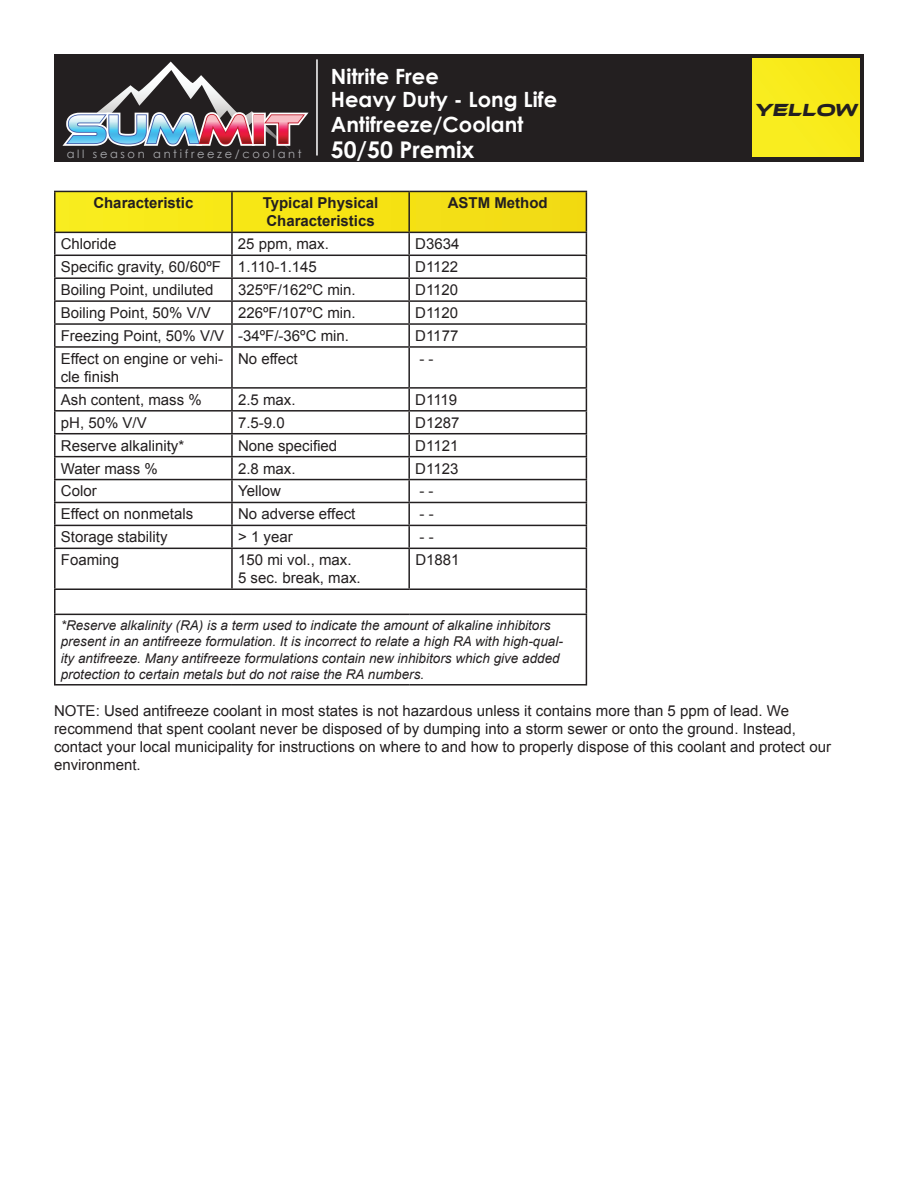
<style>
.page{position:relative;width:918px;height:1188px;background:#fff}
.page>*{position:absolute;margin:0;border:0;box-sizing:border-box;transform-origin:0 0}
.t1{font:700 23.1px "Century Gothic";color:#fff}
.t2{font:700 21px/22.5px "Century Gothic";color:#fff}
.t3{font:italic 18px "Ethnocentric Rg";color:#231f20}
.t4{font:15px/18px "Arial";color:#231f20}
.t5{font:700 15px/18px "Arial";color:#231f20}
.t6{font:italic 13.5px/16.2px "Arial";color:#231f20}
.t7{font:11.4px "Century Gothic";letter-spacing:.23em;color:#acadb1}
</style>
<div class="page">
<hr style="left:54px;top:191px;width:178px;height:1px;background:#231f20">
<hr style="left:54px;top:192px;width:2px;height:40px;background:#231f20">
<hr style="left:54px;top:232px;width:178px;height:1px;background:#231f20">
<hr style="left:54px;top:233px;width:2px;height:22px;background:#231f20">
<hr style="left:54px;top:255px;width:178px;height:1px;background:#231f20">
<hr style="left:54px;top:256px;width:2px;height:21px;background:#231f20">
<hr style="left:54px;top:277px;width:178px;height:2px;background:#231f20">
<hr style="left:54px;top:279px;width:2px;height:21px;background:#231f20">
<hr style="left:54px;top:300px;width:178px;height:2px;background:#231f20">
<hr style="left:54px;top:302px;width:2px;height:21px;background:#231f20">
<hr style="left:54px;top:323px;width:178px;height:2px;background:#231f20">
<hr style="left:54px;top:325px;width:2px;height:21px;background:#231f20">
<svg style="left:55px;top:191px;width:532px;height:155px"></svg>
<hr style="left:54px;top:346px;width:178px;height:2px;background:#231f20">
<hr style="left:54px;top:348px;width:2px;height:39px;background:#231f20">
<hr style="left:232px;top:346px;width:177px;height:2px;background:#231f20">
<hr style="left:231px;top:348px;width:2px;height:39px;background:#231f20">
<hr style="left:409px;top:346px;width:178px;height:2px;background:#231f20">
<hr style="left:408px;top:348px;width:2px;height:39px;background:#231f20">
<hr style="left:586px;top:348px;width:1px;height:39px;background:#231f20">
<hr style="left:54px;top:387px;width:178px;height:2px;background:#231f20">
<hr style="left:54px;top:389px;width:2px;height:21px;background:#231f20">
<hr style="left:232px;top:387px;width:177px;height:2px;background:#231f20">
<hr style="left:231px;top:389px;width:2px;height:21px;background:#231f20">
<hr style="left:409px;top:387px;width:178px;height:2px;background:#231f20">
<hr style="left:408px;top:389px;width:2px;height:21px;background:#231f20">
<hr style="left:54px;top:410px;width:178px;height:2px;background:#231f20">
<hr style="left:54px;top:412px;width:2px;height:21px;background:#231f20">
<hr style="left:232px;top:410px;width:177px;height:2px;background:#231f20">
<hr style="left:231px;top:412px;width:2px;height:21px;background:#231f20">
<hr style="left:409px;top:410px;width:178px;height:2px;background:#231f20">
<hr style="left:408px;top:412px;width:2px;height:21px;background:#231f20">
<hr style="left:54px;top:433px;width:178px;height:1px;background:#231f20">
<hr style="left:54px;top:434px;width:2px;height:22px;background:#231f20">
<hr style="left:232px;top:433px;width:177px;height:1px;background:#231f20">
<hr style="left:231px;top:434px;width:2px;height:22px;background:#231f20">
<hr style="left:409px;top:433px;width:178px;height:1px;background:#231f20">
<hr style="left:408px;top:434px;width:2px;height:22px;background:#231f20">
<hr style="left:54px;top:456px;width:178px;height:1px;background:#231f20">
<hr style="left:54px;top:457px;width:2px;height:22px;background:#231f20">
<hr style="left:232px;top:456px;width:177px;height:1px;background:#231f20">
<hr style="left:231px;top:457px;width:2px;height:22px;background:#231f20">
<hr style="left:409px;top:456px;width:178px;height:1px;background:#231f20">
<hr style="left:408px;top:457px;width:2px;height:22px;background:#231f20">
<hr style="left:54px;top:479px;width:178px;height:1px;background:#231f20">
<hr style="left:54px;top:480px;width:2px;height:22px;background:#231f20">
<hr style="left:232px;top:479px;width:177px;height:1px;background:#231f20">
<hr style="left:231px;top:480px;width:2px;height:22px;background:#231f20">
<hr style="left:409px;top:479px;width:178px;height:1px;background:#231f20">
<hr style="left:408px;top:480px;width:2px;height:22px;background:#231f20">
<hr style="left:54px;top:502px;width:178px;height:1px;background:#231f20">
<hr style="left:54px;top:503px;width:2px;height:22px;background:#231f20">
<hr style="left:232px;top:502px;width:177px;height:1px;background:#231f20">
<hr style="left:231px;top:503px;width:2px;height:22px;background:#231f20">
<hr style="left:409px;top:502px;width:178px;height:1px;background:#231f20">
<hr style="left:408px;top:503px;width:2px;height:22px;background:#231f20">
<hr style="left:54px;top:525px;width:178px;height:1px;background:#231f20">
<hr style="left:54px;top:526px;width:2px;height:22px;background:#231f20">
<hr style="left:232px;top:525px;width:177px;height:1px;background:#231f20">
<hr style="left:231px;top:526px;width:2px;height:22px;background:#231f20">
<hr style="left:409px;top:525px;width:178px;height:1px;background:#231f20">
<hr style="left:408px;top:526px;width:2px;height:22px;background:#231f20">
<svg style="left:586px;top:389px;width:1px;height:159px"></svg>
<hr style="left:54px;top:548px;width:178px;height:1px;background:#231f20">
<hr style="left:54px;top:549px;width:2px;height:39px;background:#231f20">
<hr style="left:232px;top:548px;width:177px;height:1px;background:#231f20">
<hr style="left:231px;top:549px;width:2px;height:39px;background:#231f20">
<hr style="left:409px;top:548px;width:178px;height:1px;background:#231f20">
<hr style="left:408px;top:549px;width:2px;height:39px;background:#231f20">
<hr style="left:586px;top:549px;width:1px;height:39px;background:#231f20">
<hr style="left:54px;top:588px;width:178px;height:2px;background:#231f20">
<hr style="left:54px;top:590px;width:2px;height:24px;background:#231f20">
<hr style="left:232px;top:588px;width:177px;height:2px;background:#231f20">
<hr style="left:409px;top:588px;width:178px;height:2px;background:#231f20">
<svg style="left:586px;top:590px;width:1px;height:24px"></svg>
<hr style="left:54px;top:614px;width:178px;height:1px;background:#231f20">
<hr style="left:54px;top:615px;width:2px;height:69px;background:#231f20">
<hr style="left:232px;top:614px;width:177px;height:1px;background:#231f20">
<hr style="left:409px;top:614px;width:178px;height:1px;background:#231f20">
<hr style="left:586px;top:615px;width:1px;height:69px;background:#231f20">
<hr style="left:54px;top:684px;width:178px;height:2px;background:#231f20">
<hr style="left:232px;top:684px;width:177px;height:2px;background:#231f20">
<hr style="left:409px;top:684px;width:178px;height:2px;background:#231f20">
<div style="left:54px;top:54px;width:810px;height:107px;background:#231f20"></div>
<svg style="left:62px;top:62px;width:247px;height:88px"></svg>
<hr style="left:316px;top:59px;width:2px;height:97px;background:#fff">
<div style="left:753px;top:59px;width:107px;height:98px;background:#f9ec1c"></div>
<h2 class="t2" style="left:331px;top:65px;width:228px">Nitrite Free<br>Heavy Duty - Long Life</h2>
<h2 class="t2" style="left:331px;top:113px;width:194px">Antifreeze/Coolant</h2>
<h1 class="t1" style="left:67px;top:135px;width:409px"><sup>SUMMIT</sup> 50/50 Premix</h1>
<p class="t7" style="left:67px;top:147px;width:236px">all season antifreeze/coolant</p>
<p class="t3" style="left:754px;top:99px;width:104px">YELLOW</p>
<p class="t5" style="left:93px;top:195px;width:102px">Characteristic</p>
<p class="t5" style="left:263px;top:195px;width:117px">Typical Physical<br>Characteristics</p>
<p class="t5" style="left:448px;top:195px;width:101px">ASTM Method</p>
<p class="t4" style="left:61px;top:235px;width:57px">Chloride</p>
<p class="t4" style="left:238px;top:235px;width:92px">25 ppm, max.</p>
<p class="t4" style="left:415px;top:235px;width:46px">D3634</p>
<p class="t4" style="left:61px;top:258px;width:258px">Specific gravity, 60/60ºF 1.110-1.145</p>
<p class="t4" style="left:415px;top:258px;width:45px">D1122</p>
<p class="t4" style="left:61px;top:281px;width:154px">Boiling Point, undiluted</p>
<p class="t4" style="left:238px;top:281px;width:119px">325ºF/162ºC min.</p>
<p class="t4" style="left:415px;top:281px;width:45px">D1120</p>
<p class="t4" style="left:61px;top:304px;width:152px">Boiling Point, 50% V/V</p>
<p class="t4" style="left:238px;top:304px;width:119px">226ºF/107ºC min.</p>
<p class="t4" style="left:415px;top:304px;width:45px">D1120</p>
<p class="t4" style="left:61px;top:327px;width:290px">Freezing Point, 50% V/V -34ºF/-36ºC min.</p>
<p class="t4" style="left:415px;top:327px;width:45px">D1177</p>
<p class="t4" style="left:61px;top:350px;width:164px">Effect on engine or vehi&shy;cle finish</p>
<p class="t4" style="left:238px;top:350px;width:61px">No effect</p>
<p class="t4" style="left:419px;top:350px;width:16px">- -</p>
<p class="t4" style="left:61px;top:391px;width:142px">Ash content, mass %</p>
<p class="t4" style="left:238px;top:391px;width:59px">2.5 max.</p>
<p class="t4" style="left:415px;top:391px;width:43px">D1119</p>
<p class="t4" style="left:61px;top:414px;width:87px">pH , 50% V/V</p>
<p class="t4" style="left:238px;top:414px;width:48px">7.5-9.0</p>
<p class="t4" style="left:415px;top:414px;width:46px">D1287</p>
<p class="t4" style="left:61px;top:437px;width:125px">Reserve alkalinity*</p>
<p class="t4" style="left:238px;top:437px;width:101px">None specified</p>
<p class="t4" style="left:415px;top:437px;width:45px">D1121</p>
<p class="t4" style="left:61px;top:459px;width:98px">Water mass %</p>
<p class="t4" style="left:238px;top:459px;width:59px">2.8 max.</p>
<p class="t4" style="left:415px;top:459px;width:45px">D1123</p>
<p class="t4" style="left:61px;top:482px;width:37px">Color</p>
<p class="t4" style="left:238px;top:482px;width:44px">Yellow</p>
<p class="t4" style="left:419px;top:482px;width:16px">- -</p>
<p class="t4" style="left:61px;top:505px;width:134px">Effect on nonmetals</p>
<p class="t4" style="left:238px;top:505px;width:119px">No adverse effect</p>
<p class="t4" style="left:420px;top:505px;width:16px">- -</p>
<p class="t4" style="left:61px;top:528px;width:108px">Storage stability</p>
<p class="t4" style="left:238px;top:528px;width:56px">&gt; 1 year</p>
<p class="t4" style="left:420px;top:528px;width:16px">- -</p>
<p class="t4" style="left:61px;top:551px;width:60px">Foaming</p>
<p class="t4" style="left:238px;top:551px;width:124px">150 mi vol., max.<br>5 sec. break, max.</p>
<p class="t4" style="left:415px;top:551px;width:46px">D1881</p>
<p class="t6" style="left:61px;top:618px;width:504px">*Reserve alkalinity (RA) is a term used to indicate the amount of alkaline inhibitors present in an antifreeze formulation. It is incorrect to relate a high RA with high-qual&shy;ity antifreeze. Many antifreeze formulations contain new inhibitors which give added protection to certain metals but do not raise the RA numbers.</p>
<p class="t4" style="left:54px;top:701px;width:779px">NOTE: Used antifreeze coolant in most states is not hazardous unless it contains more than 5 ppm of lead. We recommend that spent coolant never be disposed of by dumping into a storm sewer or onto the ground. Instead, contact your local municipality for instructions on where to and how to properly dispose of this coolant and protect our environment.</p>
</div>
